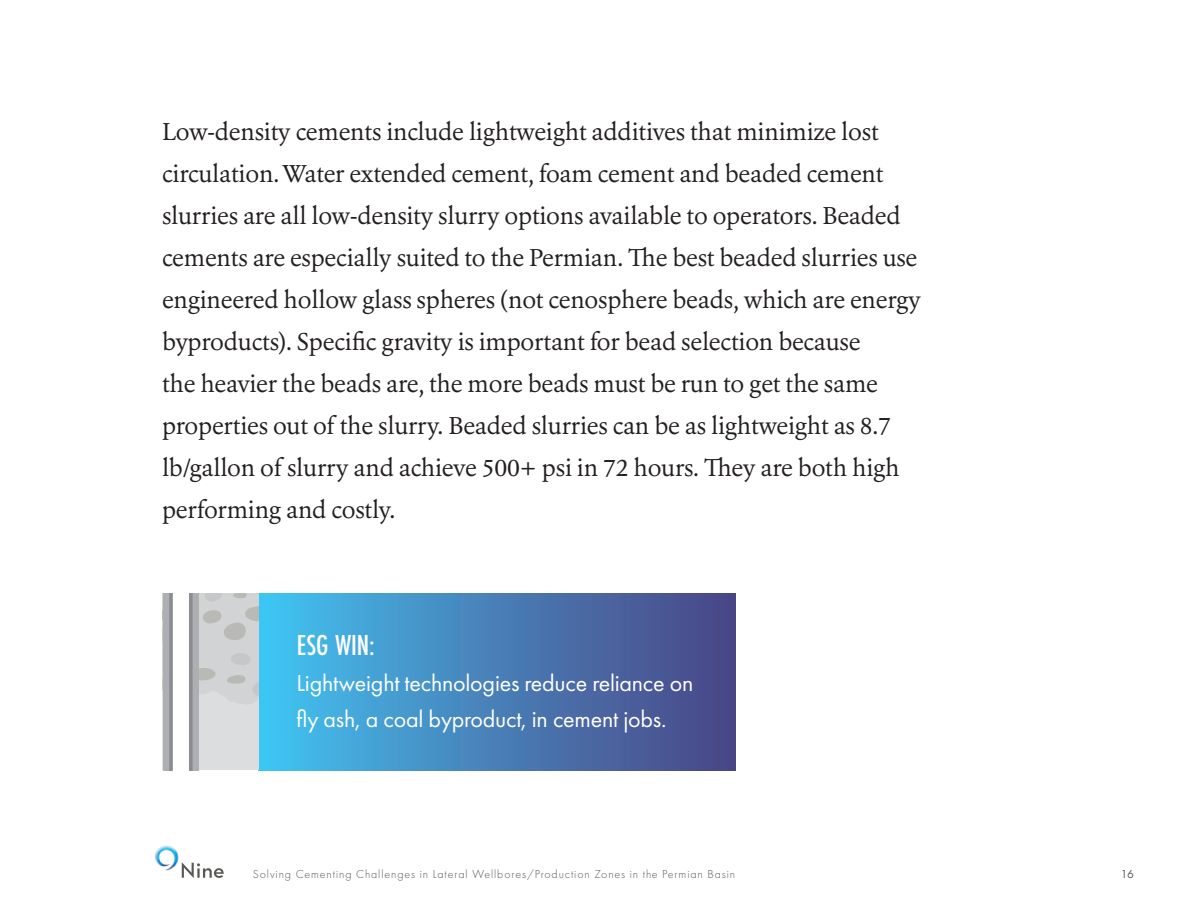
<style>
.page{position:relative;width:1188px;height:918px;background:#fff}
.page>*{position:absolute;margin:0;border:0;box-sizing:border-box;transform-origin:0 0}
.ebook_paragraph{font:500 30px "Futura PT Cond";color:#fff}
.ebook_paragraph-2{font:24px/42px "Erato";letter-spacing:-.01em;color:#231f20}
.ebook_paragraph-3{font:24px/36px "Futura PT";letter-spacing:-.01em;color:#fff}
.t1{font:300 12px "Futura PT";letter-spacing:.075em;color:#57585a}
.t2{font:12px "Futura PT";color:#57585a}
</style>
<div class="page">
<svg style="left:182px;top:863px;width:42px;height:15px"></svg>
<img style="left:154px;top:845px;width:25px;height:26px">
<div style="left:258px;top:594px;width:477px;height:176px;background:linear-gradient(to right,#42c3f0,#4c4183)"></div>
<svg style="left:162px;top:594px;width:96px;height:177px"></svg>
<p class="ebook_paragraph-2" style="left:162px;top:110px;width:760px">Low-density cements include lightweight additives that minimize lost circulation. Water extended cement, foam cement and beaded cement slurries are all low-density slurry options available to operators. Beaded cements are especially suited to the Permian. The best beaded slurries use engineered hollow glass spheres (not cenosphere beads, which are energy byproducts). Specific gravity is important for bead selection because<br>the heavier the beads are, the more beads must be run to get the same properties out of the slurry. Beaded slurries can be as lightweight as 8.7 lb/gallon of slurry and achieve 500+ psi in 72 hours. They are both high performing and costly.</p>
<p class="ebook_paragraph" style="left:297px;top:627px;width:79px">ESG WIN:</p>
<p class="ebook_paragraph-3" style="left:297px;top:665px;width:398px">Lightweight technologies reduce reliance on fly ash, a coal byproduct, in cement jobs.</p>
<p class="t1" style="left:253px;top:867px;width:484px">Solving Cementing Challenges in Lateral Wellbores/Production Zones in the Permian Basin</p>
<p class="t2" style="left:1121px;top:867px;width:15px">16</p>
</div>
